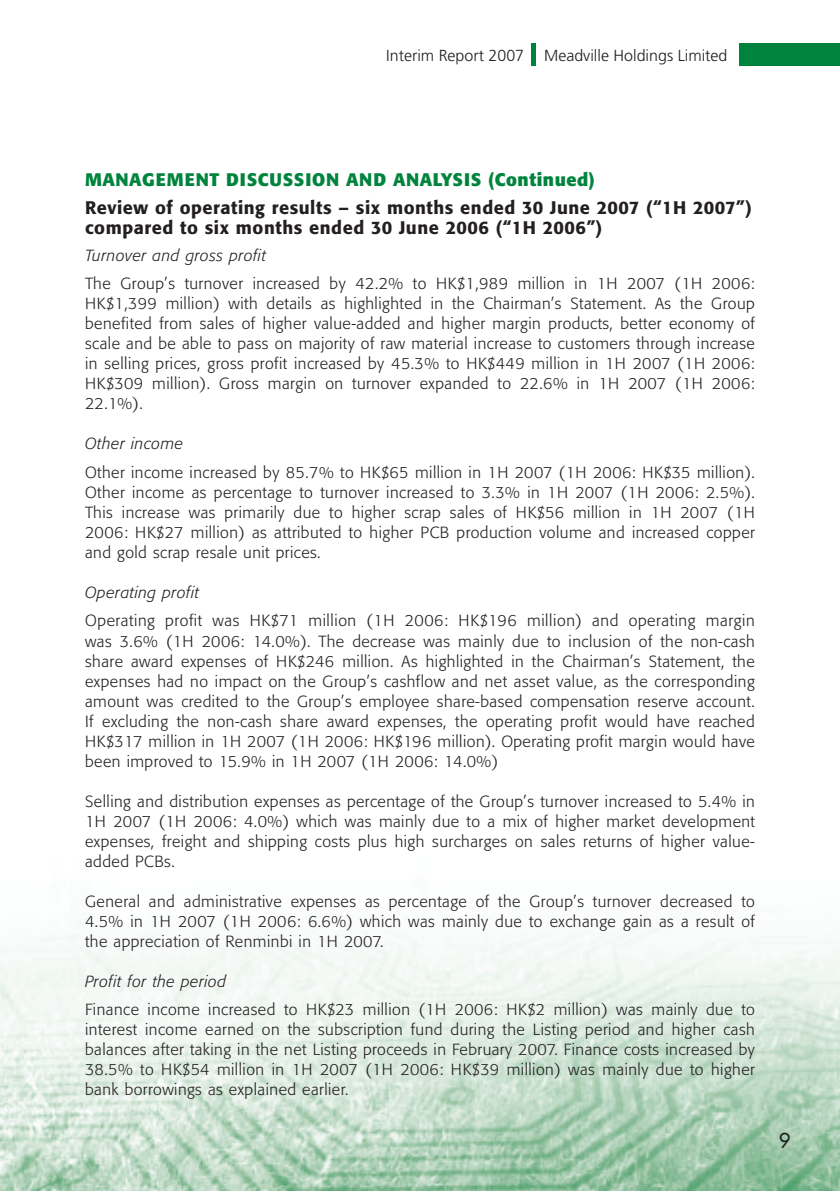
<style>
.page{position:relative;width:840px;height:1191px;background:#fff}
.page>*{position:absolute;margin:0;border:0;box-sizing:border-box;transform-origin:0 0}
.t1{font:20px "Futura";color:#231f20}
.t2{font:500 18px/20px "Formata";letter-spacing:.03em;color:#231f20}
.t3{font:700 18px "Formata";letter-spacing:.03em;color:#00843d}
.t4{font:300 16px/20px "Formata";letter-spacing:.03em;color:#231f20;text-align:justify}
.t5{font:italic 300 16px "Formata";letter-spacing:.03em;color:#231f20}
.t6{font:300 16px "Frutiger";color:#231f20}
</style>
<div class="page">
<img style="left:0;top:925px;width:839px;height:265px">
<hr style="left:531px;top:43px;width:4px;height:22px;background:#00843d">
<div style="left:738px;top:43px;width:101px;height:22px;background:#00843d"></div>
<p class="t6" style="left:386px;top:50px;width:342px">Interim Report 2007 Meadville Holdings Limited</p>
<p class="t3" style="left:85px;top:173px;width:511px">MANAGEMENT DISCUSSION AND ANALYSIS (Continued)</p>
<p class="t2" style="left:85px;top:202px;width:667px">Review of operating results – six months ended 30 June 2007 (“1H 2007”) compared to six months ended 30 June 2006 (“1H 2006”)</p>
<p class="t5" style="left:85px;top:249px;width:182px">Turnover and gross profit</p>
<p class="t4" style="left:85px;top:275px;width:671px">The Group’s turnover increased by 42.2% to HK$1,989 million in 1H 2007 (1H 2006:<br>HK$1,399 million) with details as highlighted in the Chairman’s Statement. As the Group benefited from sales of higher value-added and higher margin products, better economy of scale and be able to pass on majority of raw material increase to customers through increase in selling prices, gross profit increased by 45.3% to HK$449 million in 1H 2007 (1H 2006:<br>HK$309 million). Gross margin on turnover expanded to 22.6% in 1H 2007 (1H 2006:<br>22.1%).</p>
<p class="t5" style="left:85px;top:438px;width:99px">Other income</p>
<p class="t4" style="left:85px;top:464px;width:671px">Other income increased by 85.7% to HK$65 million in 1H 2007 (1H 2006: HK$35 million).<br>Other income as percentage to turnover increased to 3.3% in 1H 2007 (1H 2006: 2.5%).<br>This increase was primarily due to higher scrap sales of HK$56 million in 1H 2007 (1H 2006: HK$27 million) as attributed to higher PCB production volume and increased copper and gold scrap resale unit prices.</p>
<p class="t5" style="left:85px;top:586px;width:115px">Operating profit</p>
<p class="t4" style="left:85px;top:612px;width:671px">Operating profit was HK$71 million (1H 2006: HK$196 million) and operating margin was 3.6% (1H 2006: 14.0%). The decrease was mainly due to inclusion of the non-cash share award expenses of HK$246 million. As highlighted in the Chairman’s Statement, the expenses had no impact on the Group’s cashflow and net asset value, as the corresponding amount was credited to the Group’s employee share-based compensation reserve account.<br>If excluding the non-cash share award expenses, the operating profit would have reached HK$317 million in 1H 2007 (1H 2006: HK$196 million). Operating profit margin would have been improved to 15.9% in 1H 2007 (1H 2006: 14.0%)</p>
<p class="t4" style="left:85px;top:792px;width:671px">Selling and distribution expenses as percentage of the Group’s turnover increased to 5.4% in 1H 2007 (1H 2006: 4.0%) which was mainly due to a mix of higher market development expenses, freight and shipping costs plus high surcharges on sales returns of higher value&shy;added PCBs.</p>
<p class="t4" style="left:85px;top:892px;width:671px">General and administrative expenses as percentage of the Group’s turnover decreased to 4.5% in 1H 2007 (1H 2006: 6.6%) which was mainly due to exchange gain as a result of the appreciation of Renminbi in 1H 2007.</p>
<p class="t5" style="left:85px;top:975px;width:142px">Profit for the period</p>
<p class="t4" style="left:85px;top:1001px;width:671px">Finance income increased to HK$23 million (1H 2006: HK$2 million) was mainly due to interest income earned on the subscription fund during the Listing period and higher cash balances after taking in the net Listing proceeds in February 2007. Finance costs increased by 38.5% to HK$54 million in 1H 2007 (1H 2006: HK$39 million) was mainly due to higher bank borrowings as explained earlier.</p>
<p class="t1" style="left:778px;top:1127px;width:13px">9</p>
</div>
